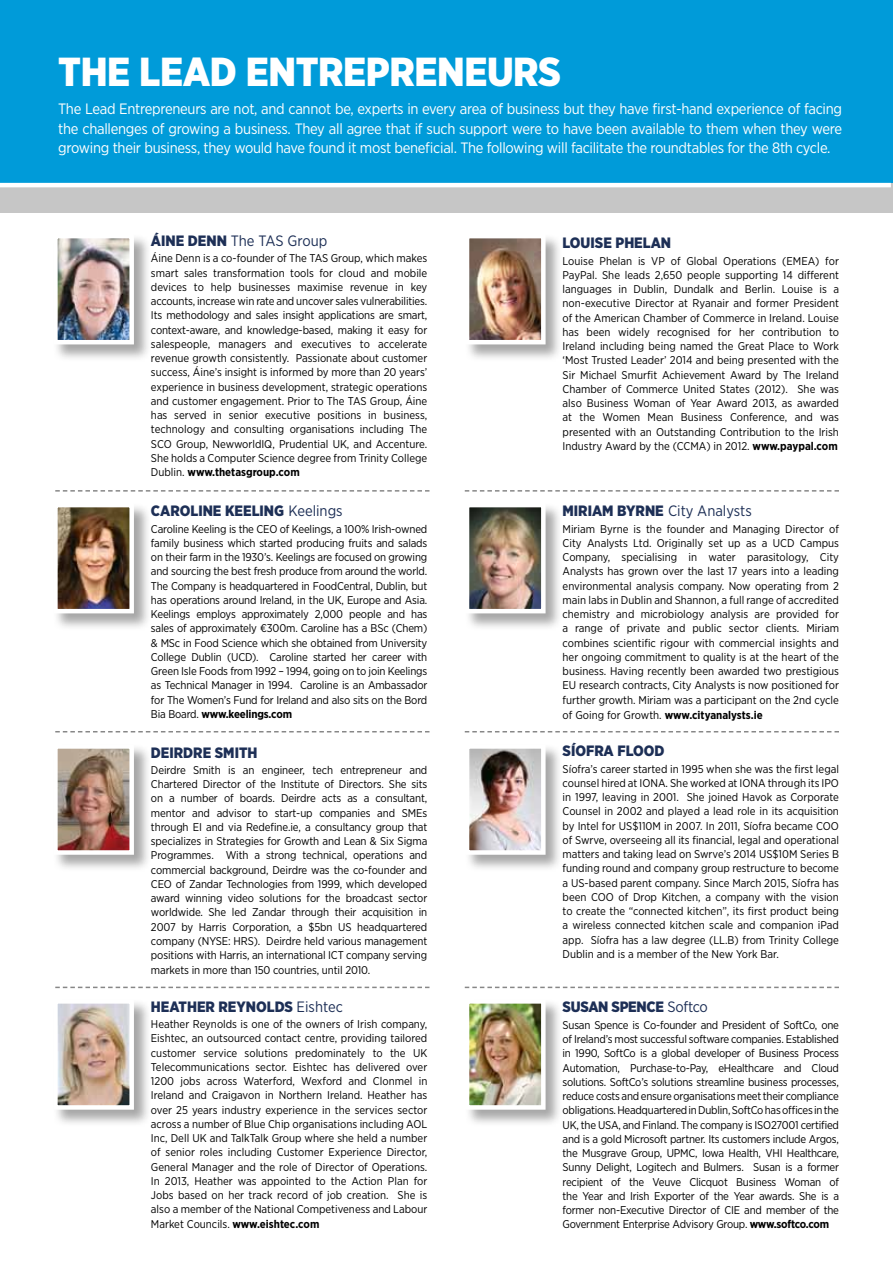
<style>
.page{position:relative;width:893px;height:1263px;background:#fff}
.page>*{position:absolute;margin:0;border:0;box-sizing:border-box;transform-origin:0 0}
.t1{font:900 40.5px "Gotham Narrow";letter-spacing:-.01em;color:#fff}
.t2{font:15px/19.5px "Gotham Narrow";letter-spacing:-.02em;color:#fff;text-align:justify}
.t3{font:900 15px "Gotham Narrow";color:#1d2f56}
.t4{font:15px "Gotham Narrow";color:#1d2f56}
.t5{font:11.25px/14.2px "Gotham Narrow";color:#000;text-align:justify}
.s1{font-weight:700}
.s2{font-weight:900}
.s3{font-weight:400}
</style>
<div class="page">
<div style="left:0;top:0;width:893px;height:213px;background:#009bd9"></div>
<div style="left:0;top:183px;width:893px;height:30px;background:#c6c6c6"></div>
<hr style="left:0;top:183px;width:891px;height:4px;background:#fff">
<div style="left:53px;top:999px;width:98px;height:128px;background:#000;opacity:.35"></div>
<img style="left:58px;top:1004px;width:71px;height:101px">
<div style="left:53px;top:999px;width:81px;height:111px;border:4px solid #fff"></div>
<div style="left:53px;top:744px;width:98px;height:128px;background:#000;opacity:.35"></div>
<img style="left:58px;top:749px;width:71px;height:101px">
<div style="left:53px;top:744px;width:81px;height:111px;border:4px solid #fff"></div>
<div style="left:464px;top:744px;width:99px;height:128px;background:#000;opacity:.35"></div>
<img style="left:470px;top:749px;width:71px;height:101px">
<div style="left:465px;top:744px;width:81px;height:111px;border:4px solid #fff"></div>
<div style="left:464px;top:999px;width:99px;height:128px;background:#000;opacity:.35"></div>
<img style="left:470px;top:1004px;width:71px;height:101px">
<div style="left:465px;top:999px;width:81px;height:111px;border:4px solid #fff"></div>
<div style="left:53px;top:233px;width:98px;height:129px;background:#000;opacity:.35"></div>
<img style="left:58px;top:239px;width:71px;height:100px">
<div style="left:53px;top:234px;width:81px;height:110px;border:4px solid #fff"></div>
<div style="left:464px;top:233px;width:99px;height:129px;background:#000;opacity:.35"></div>
<img style="left:470px;top:239px;width:71px;height:100px">
<div style="left:465px;top:234px;width:81px;height:110px;border:4px solid #fff"></div>
<div style="left:464px;top:502px;width:99px;height:129px;background:#000;opacity:.35"></div>
<img style="left:470px;top:508px;width:71px;height:100px">
<div style="left:465px;top:503px;width:81px;height:110px;border:4px solid #fff"></div>
<div style="left:53px;top:502px;width:98px;height:129px;background:#000;opacity:.35"></div>
<img style="left:58px;top:508px;width:71px;height:100px">
<div style="left:53px;top:503px;width:81px;height:110px;border:4px solid #fff"></div>
<svg style="left:465px;top:490px;width:374px;height:2px"></svg>
<svg style="left:55px;top:490px;width:374px;height:2px"></svg>
<svg style="left:55px;top:731px;width:374px;height:1px"></svg>
<svg style="left:465px;top:731px;width:374px;height:1px"></svg>
<svg style="left:55px;top:987px;width:374px;height:1px"></svg>
<svg style="left:465px;top:987px;width:374px;height:1px"></svg>
<h1 class="t1" style="left:58px;top:45px;width:504px">THE LEAD ENTREPRENEURS</h1>
<p class="t2" style="left:58px;top:99px;width:785px">The Lead Entrepreneurs are not, and cannot be, experts in every area of business but they have first-hand experience of facing the challenges of growing a business. They all agree that if such support were to have been available to them when they were growing their business, they would have found it most beneficial. The following will facilitate the roundtables for the 8th cycle.</p>
<h2 class="t3" style="left:151px;top:231px;width:19px">ÁINE</h2>
<h2 class="t3" style="left:188px;top:231px;width:21px">DENN</h2>
<h2 class="t4" style="left:231px;top:231px;width:98px">The TAS Group</h2>
<p class="t5" style="left:151px;top:251px;width:278px">Áine Denn is a co-founder of The TAS Group, which makes smart sales transformation tools for cloud and mobile devices to help businesses maximise revenue in key accounts, increase win rate and uncover sales vulnerabilities.<br>Its methodology and sales insight applications are smart, context-aware, and knowledge-based, making it easy for salespeople, managers and executives to accelerate revenue growth consistently. Passionate about customer success, Áine’s insight is informed by more than 20 years’ experience in business development, strategic operations and customer engagement. Prior to The TAS Group, Áine has served in senior executive positions in business, technology and consulting organisations including The SCO Group, NewworldIQ, Prudential UK, and Accenture.<br>She holds a Computer Science degree from Trinity College Dublin. <span class="s1">www.thetasgroup.com</span></p>
<h2 class="t3" style="left:151px;top:501px;width:56px">CAROLINE</h2>
<h2 class="t4" style="left:225px;top:502px;width:119px"><span class="s2">KEELING</span> Keelings</h2>
<p class="t5" style="left:151px;top:521px;width:278px">Caroline Keeling is the CEO of Keelings, a 100% Irish-owned family business which started producing fruits and salads on their farm in the 1930’s. Keelings are focused on growing and sourcing the best fresh produce from around the world.<br>The Company is headquartered in FoodCentral, Dublin, but has operations around Ireland, in the UK, Europe and Asia.<br>Keelings employs approximately 2,000 people and has sales of approximately €300m. Caroline has a BSc (Chem) &amp; MSc in Food Science which she obtained from University College Dublin (UCD). Caroline started her career with Green Isle Foods from 1992 – 1994, going on to join Keelings as Technical Manager in 1994. Caroline is an Ambassador for The Women’s Fund for Ireland and also sits on the Bord Bia Board. <span class="s1">www.keelings.com</span></p>
<h2 class="t3" style="left:151px;top:742px;width:74px">DEIRDRE SMITH</h2>
<p class="t5" style="left:151px;top:763px;width:278px">Deirdre Smith is an engineer, tech entrepreneur and Chartered Director of the Institute of Directors. She sits on a number of boards. Deirdre acts as a consultant, mentor and advisor to start-up companies and SMEs through EI and via Redefine.ie, a consultancy group that specializes in Strategies for Growth and Lean &amp; Six Sigma Programmes. With a strong technical, operations and commercial background, Deirdre was the co-founder and CEO of Zandar Technologies from 1999, which developed award winning video solutions for the broadcast sector worldwide. She led Zandar through their acquisition in 2007 by Harris Corporation, a $5bn US headquartered company (NYSE: HRS). Deirdre held various management positions with Harris, an international ICT company serving markets in more than 150 countries, until 2010.</p>
<h2 class="t3" style="left:151px;top:996px;width:193px">HEATHER REYNOLDS <span class="s3">Eishtec</span></h2>
<p class="t5" style="left:151px;top:1017px;width:278px">Heather Reynolds is one of the owners of Irish company, Eishtec, an outsourced contact centre, providing tailored customer service solutions predominately to the UK Telecommunications sector. Eishtec has delivered over 1200 jobs across Waterford, Wexford and Clonmel in Ireland and Craigavon in Northern Ireland. Heather has over 25 years industry experience in the services sector across a number of Blue Chip organisations including AOL Inc, Dell UK and TalkTalk Group where she held a number of senior roles including Customer Experience Director, General Manager and the role of Director of Operations.<br>In 2013, Heather was appointed to the Action Plan for Jobs based on her track record of job creation. She is also a member of the National Competiveness and Labour Market Councils. <span class="s1">www.eishtec.com</span></p>
<h2 class="t3" style="left:563px;top:233px;width:109px">LOUISE PHELAN</h2>
<p class="t5" style="left:563px;top:253px;width:278px">Louise Phelan is VP of Global Operations (EMEA) for PayPal. She leads 2,650 people supporting 14 different languages in Dublin, Dundalk and Berlin. Louise is a non-executive Director at Ryanair and former President of the American Chamber of Commerce in Ireland. Louise has been widely recognised for her contribution to Ireland including being named the Great Place to Work ‘Most Trusted Leader’ 2014 and being presented with the Sir Michael Smurfit Achievement Award by The Ireland Chamber of Commerce United States (2012). She was also Business Woman of Year Award 2013, as awarded at the Women Mean Business Conference, and was presented with an Outstanding Contribution to the Irish Industry Award by the (CCMA) in 2012. <span class="s1">www.paypal.com</span></p>
<h2 class="t4" style="left:563px;top:502px;width:191px"><span class="s2">MIRIAM BYRNE</span> City Analysts</h2>
<p class="t5" style="left:563px;top:521px;width:278px">Miriam Byrne is the founder and Managing Director of City Analysts Ltd. Originally set up as a UCD Campus Company, specialising in water parasitology, City Analysts has grown over the last 17 years into a leading environmental analysis company. Now operating from 2 main labs in Dublin and Shannon, a full range of accredited chemistry and microbiology analysis are provided for a range of private and public sector clients. Miriam combines scientific rigour with commercial insights and her ongoing commitment to quality is at the heart of the business. Having recently been awarded two prestigious EU research contracts, City Analysts is now positioned for further growth. Miriam was a participant on the 2nd cycle of Going for Growth. <span class="s1">www.cityanalysts.ie</span></p>
<h2 class="t3" style="left:563px;top:741px;width:102px">SÍOFRA FLOOD</h2>
<p class="t5" style="left:563px;top:761px;width:278px">Síofra’s career started in 1995 when she was the first legal counsel hired at IONA. She worked at IONA through its IPO in 1997, leaving in 2001. She joined Havok as Corporate Counsel in 2002 and played a lead role in its acquisition by Intel for US$110M in 2007. In 2011, Síofra became COO of Swrve, overseeing all its financial, legal and operational matters and taking lead on Swrve’s 2014 US$10M Series B funding round and company group restructure to become a US-based parent company. Since March 2015, Síofra has been COO of Drop Kitchen, a company with the vision to create the “connected kitchen”, its first product being a wireless connected kitchen scale and companion iPad app. Síofra has a law degree (LL.B) from Trinity College Dublin and is a member of the New York Bar.</p>
<h2 class="t3" style="left:563px;top:997px;width:59px">SUSANSPEN</h2>
<h2 class="t4" style="left:646px;top:998px;width:63px"><span class="s2">CE</span> Softco</h2>
<p class="t5" style="left:563px;top:1017px;width:278px">Susan Spence is Co-founder and President of SoftCo, one of Ireland’s most successful software companies. Established in 1990, SoftCo is a global developer of Business Process Automation, Purchase-to-Pay, eHealthcare and Cloud solutions. SoftCo’s solutions streamline business processes, reduce costs and ensure organisations meet their compliance obligations. Headquartered in Dublin, SoftCo has offices in the UK, the USA, and Finland. The company is ISO27001 certified and is a gold Microsoft partner. Its customers include Argos, the Musgrave Group, UPMC, Iowa Health, VHI Healthcare, Sunny Delight, Logitech and Bulmers. Susan is a former recipient of the Veuve Clicquot Business Woman of the Year and Irish Exporter of the Year awards. She is a former non-Executive Director of CIE and member of the Government Enterprise Advisory Group. <span class="s1">www.softco.com</span></p>
</div>
